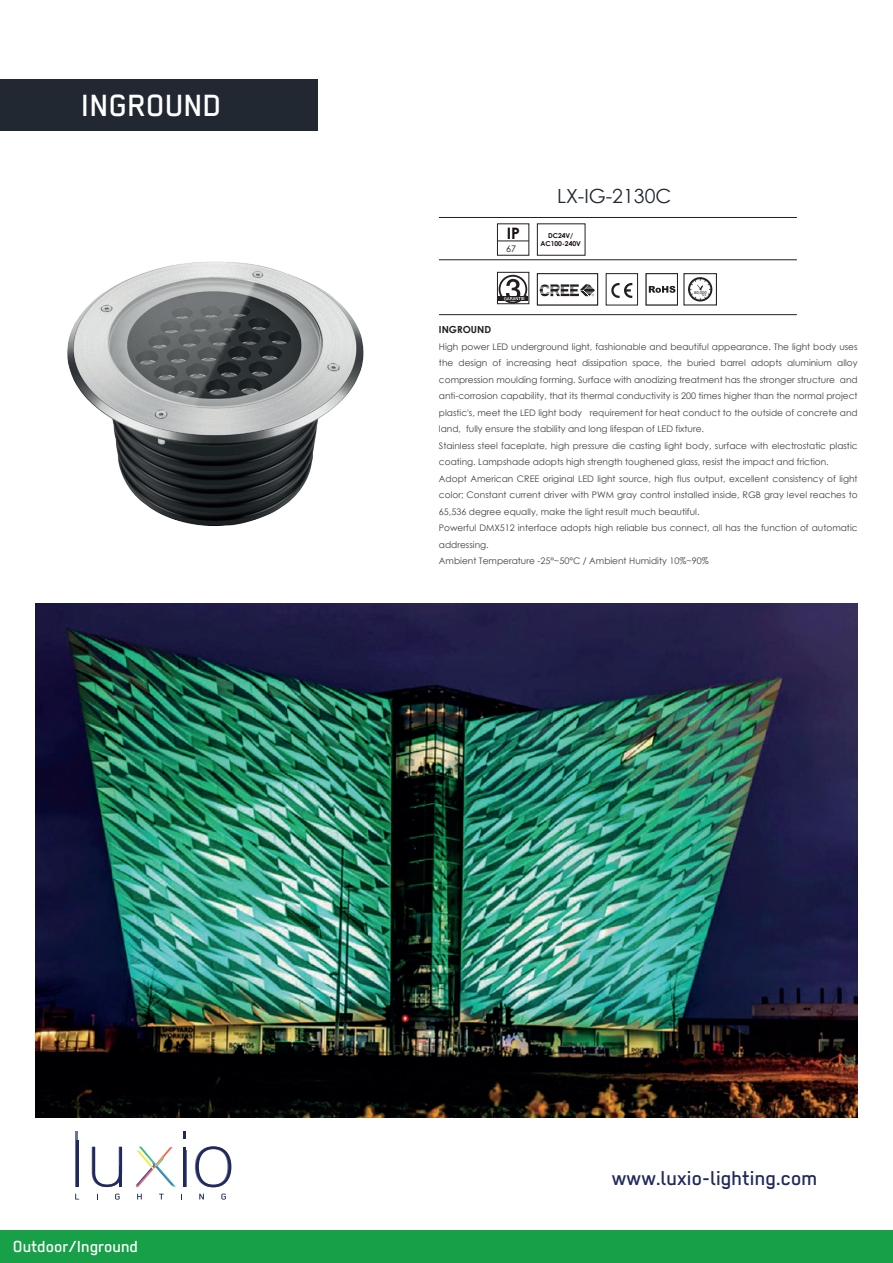
<style>
.page{position:relative;width:893px;height:1263px;background:#fff}
.page>*{position:absolute;margin:0;border:0;box-sizing:border-box;transform-origin:0 0}
.t1{font:500 34.5px "Regular";color:#fff}
.t2{font:500 22.5px "Regular";color:#20295c}
.t3{font:19.5px "Century Gothic";color:#212832}
.t4{font:500 18px "Regular";color:#fff}
.t5{font:700 15.75px "Century Gothic";color:#190d0e}
.t6{font:700 9.75px "Century Gothic";color:#231f20}
.t7{font:9px/16.5px "Century Gothic";color:#3e4141}
.t8{font:9px "Century Gothic";color:#190d0e}
.t9{font:700 6.75px/8.1px "Century Gothic";color:#190d0e;text-align:center}
.t10{font:4.5px "Myriad Pro";color:#231f20}
</style>
<div class="page">
<div style="left:0;top:79px;width:318px;height:51px;background:#212832"></div>
<svg style="left:136px;top:1147px;width:40px;height:40px"></svg>
<hr style="left:183px;top:1147px;width:2px;height:40px;background:#20295c">
<hr style="left:76px;top:1140px;width:3px;height:47px;background:#20295c">
<hr style="left:75px;top:1131px;width:3px;height:56px;background:#20295c">
<svg style="left:92px;top:1147px;width:30px;height:40px"></svg>
<hr style="left:120px;top:1167px;width:2px;height:20px;background:#20295c">
<hr style="left:184px;top:1150px;width:2px;height:37px;background:#20295c">
<svg style="left:183px;top:1131px;width:2px;height:8px"></svg>
<svg style="left:195px;top:1146px;width:36px;height:41px"></svg>
<svg style="left:75px;top:1194px;width:4px;height:5px"></svg>
<svg style="left:115px;top:1193px;width:5px;height:6px"></svg>
<svg style="left:137px;top:1194px;width:5px;height:5px"></svg>
<svg style="left:159px;top:1194px;width:5px;height:5px"></svg>
<svg style="left:199px;top:1194px;width:5px;height:5px"></svg>
<svg style="left:221px;top:1193px;width:5px;height:6px"></svg>
<hr style="left:439px;top:259px;width:358px;height:1px;background:#231f20">
<hr style="left:439px;top:314px;width:358px;height:1px;background:#231f20">
<hr style="left:439px;top:217px;width:358px;height:1px;background:#231f20">
<div style="left:606px;top:273px;width:32px;height:32px;border:1px solid #231f20"></div>
<svg style="left:611px;top:283px;width:21px;height:15px"></svg>
<div style="left:646px;top:273px;width:32px;height:32px;border:1px solid #231f20"></div>
<svg style="left:649px;top:286px;width:26px;height:7px"></svg>
<div style="left:537px;top:273px;width:61px;height:32px;border:1px solid #231f20"></div>
<div style="left:497px;top:272px;width:32px;height:32px;border:1px solid #231f20"></div>
<svg style="left:498px;top:275px;width:30px;height:28px"></svg>
<hr style="left:497px;top:241px;width:32px;height:1px;background:#231f20">
<svg style="left:540px;top:284px;width:55px;height:12px"></svg>
<div style="left:684px;top:273px;width:33px;height:32px;border:1px solid #111416"></div>
<svg style="left:688px;top:277px;width:24px;height:24px"></svg>
<div style="left:1px;top:1230px;width:892px;height:33px;background:#18a049"></div>
<img style="left:35px;top:604px;width:823px;height:514px">
<img style="left:67px;top:261px;width:297px;height:265px">
<h1 class="t1" style="left:82px;top:86px;width:142px">INGROUND</h1>
<h3 class="t5" style="left:507px;top:221px;width:15px">IP</h3>
<p class="t8" style="left:506px;top:242px;width:11px">67</p>
<h3 class="t3" style="left:557px;top:182px;width:116px">LX-IG-2130C</h3>
<p class="t9" style="left:540px;top:231px;width:42px">DC24V/<br>AC100-240V</p>
<p class="t10" style="left:694px;top:289px;width:14px">80,000</p>
<p class="t6" style="left:439px;top:322px;width:54px">INGROUND</p>
<p class="t7" style="left:439px;top:338px;width:420px">High power LED underground light, fashionable and beautiful appearance. The light body uses the design of increasing heat dissipation space, the buried barrel adopts aluminium alloy compression moulding forming. Surface with anodizing treatment has the stronger structure and anti-corrosion capability, that its thermal conductivity is 200 times higher than the normal project plastic's, meet the LED light body requirement for heat conduct to the outside of concrete and land, fully ensure the stability and long lifespan of LED fixture.<br>Stainless steel faceplate, high pressure die casting light body, surface with electrostatic plastic coating. Lampshade adopts high strength toughened glass, resist the impact and friction.<br>Adopt American CREE original LED light source, high flus output, excellent consistency of light color; Constant current driver with PWM gray control installed inside, RGB gray level reaches to 65,536 degree equally, make the light result much beautiful.<br>Powerful DMX512 interface adopts high reliable bus connect, all has the function of automatic addressing.<br>Ambient Temperature -25°~50°C / Ambient Humidity 10%~90%</p>
<h3 class="t4" style="left:13px;top:1236px;width:127px">Outdoor/Inground</h3>
<h2 class="t2" style="left:612px;top:1165px;width:207px">www.luxio-lighting.com</h2>
</div>
